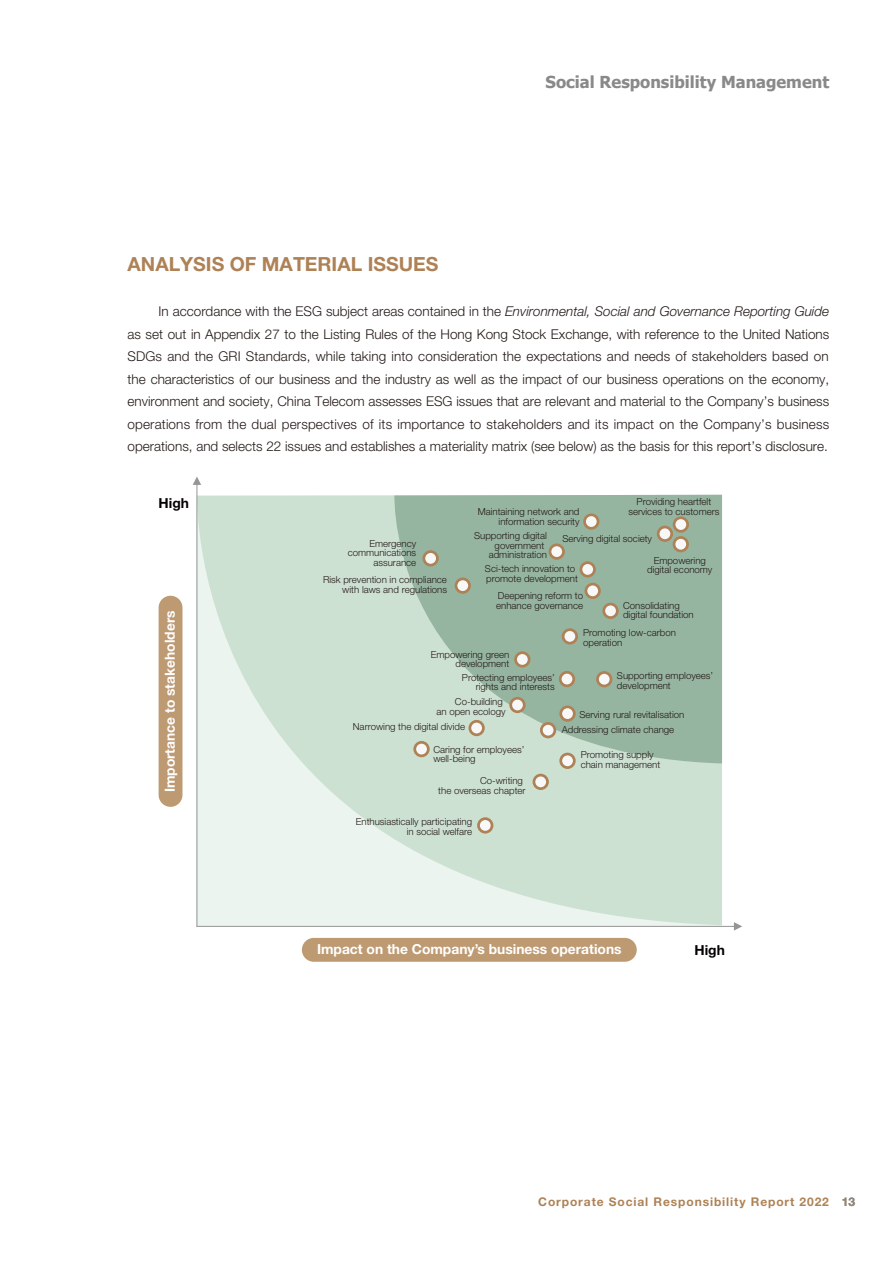
<style>
.page{position:relative;width:893px;height:1263px;background:#fff}
.page>*{position:absolute;margin:0;border:0;box-sizing:border-box;transform-origin:0 0}
.t1{font:700 19.5px "Helvetica Neue LT Std";color:#ae8256}
.t2{font:700 16.5px "Tahoma";color:#898989}
.t3{font:700 13.8px "Helvetica Neue LT Std";color:#fff}
.t4{font:700 13.8px "Helvetica Neue LT Std";color:#060101}
.t5{font:300 13.5px/22.5px "Helvetica Neue LT Std";color:#231916;text-align:justify}
.t6{font:700 12px "Helvetica Neue LT Std";letter-spacing:.075em;color:#ae8256}
.t7{font:300 9.6px/9.6px "Helvetica Neue LT Std";color:#231916;text-align:right}
.s1{font-style:italic}
</style>
<div class="page">
<div style="left:159px;top:596px;width:23px;height:211px;background:#be9a73;border-radius:12px"></div>
<div style="left:302px;top:938px;width:335px;height:24px;background:#be9a73;border-radius:12px"></div>
<svg style="left:193px;top:477px;width:549px;height:453px;background:#c7dacd"></svg>
<h2 class="t2" style="left:546px;top:70px;width:285px">Social Responsibility Management</h2>
<h1 class="t1" style="left:128px;top:252px;width:312px">ANALYSIS OF MATERIAL ISSUES</h1>
<p class="t5" style="left:128px;top:300px;width:703px;text-indent:31px">In accordance with the ESG subject areas contained in the <span class="s1">Environmental, Social and Governance Reporting Guide </span>as set out in Appendix 27 to the Listing Rules of the Hong Kong Stock Exchange, with reference to the United Nations SDGs and the GRI Standards, while taking into consideration the expectations and needs of stakeholders based on the characteristics of our business and the industry as well as the impact of our business operations on the economy, environment and society, China Telecom assesses ESG issues that are relevant and material to the Company’s business operations from the dual perspectives of its importance to stakeholders and its impact on the Company’s business operations, and selects 22 issues and establishes a materiality matrix (see below) as the basis for this report’s disclosure.</p>
<h3 class="t4" style="left:159px;top:494px;width:32px">High</h3>
<h3 class="t3" style="left:161px;top:792px;width:183px;rotate:-90deg">Importance to stakeholders</h3>
<p class="t7" style="left:348px;top:538px;width:70px">Emergency communications assurance</p>
<p class="t7" style="left:323px;top:575px;width:125px">Risk prevention in compliance with laws and regulations</p>
<p class="t7" style="left:628px;top:497px;width:93px;text-align:center">Providing heartfelt services to customers</p>
<p class="t7" style="left:478px;top:507px;width:103px">Maintaining network and information security</p>
<p class="t7" style="left:474px;top:531px;width:74px">Supporting digital government administration</p>
<p class="t7" style="left:485px;top:564px;width:95px;text-align:left">Sci-tech innovation to promote development</p>
<p class="t7" style="left:496px;top:591px;width:88px;text-align:left">Deepening reform to enhance governance</p>
<p class="t7" style="left:562px;top:533px;width:91px">Serving digital society</p>
<p class="t7" style="left:647px;top:555px;width:67px;text-align:center">Empowering digital economy</p>
<p class="t7" style="left:623px;top:600px;width:72px;text-align:left">Consolidating digital foundation</p>
<p class="t7" style="left:583px;top:628px;width:94px;text-align:left">Promoting low-carbon operation</p>
<p class="t7" style="left:431px;top:649px;width:80px">Empowering green development</p>
<p class="t7" style="left:462px;top:672px;width:94px">Protecting employees’ rights and interests</p>
<p class="t7" style="left:617px;top:671px;width:98px;text-align:left">Supporting employees’ development</p>
<p class="t7" style="left:436px;top:697px;width:71px">Co-building<br>an open ecology</p>
<p class="t7" style="left:353px;top:722px;width:114px">Narrowing the digital divide</p>
<p class="t7" style="left:433px;top:744px;width:93px;text-align:left">Caring for employees’ well-being</p>
<p class="t7" style="left:438px;top:775px;width:89px">Co-writing<br>the overseas chapter</p>
<p class="t7" style="left:356px;top:817px;width:118px">Enthusiastically participating in social welfare</p>
<p class="t7" style="left:579px;top:709px;width:107px">Serving rural revitalisation</p>
<p class="t7" style="left:581px;top:750px;width:81px;text-align:left">Promoting supply chain management</p>
<p class="t7" style="left:562px;top:725px;width:114px">Addressing climate change</p>
<h3 class="t3" style="left:317px;top:940px;width:306px">Impact on the Company’s business operations</h3>
<h3 class="t4" style="left:694px;top:942px;width:32px">High</h3>
<p class="t6" style="left:538px;top:1194px;width:319px">Corporate Social Responsibility Report 2022 13</p>
</div>
